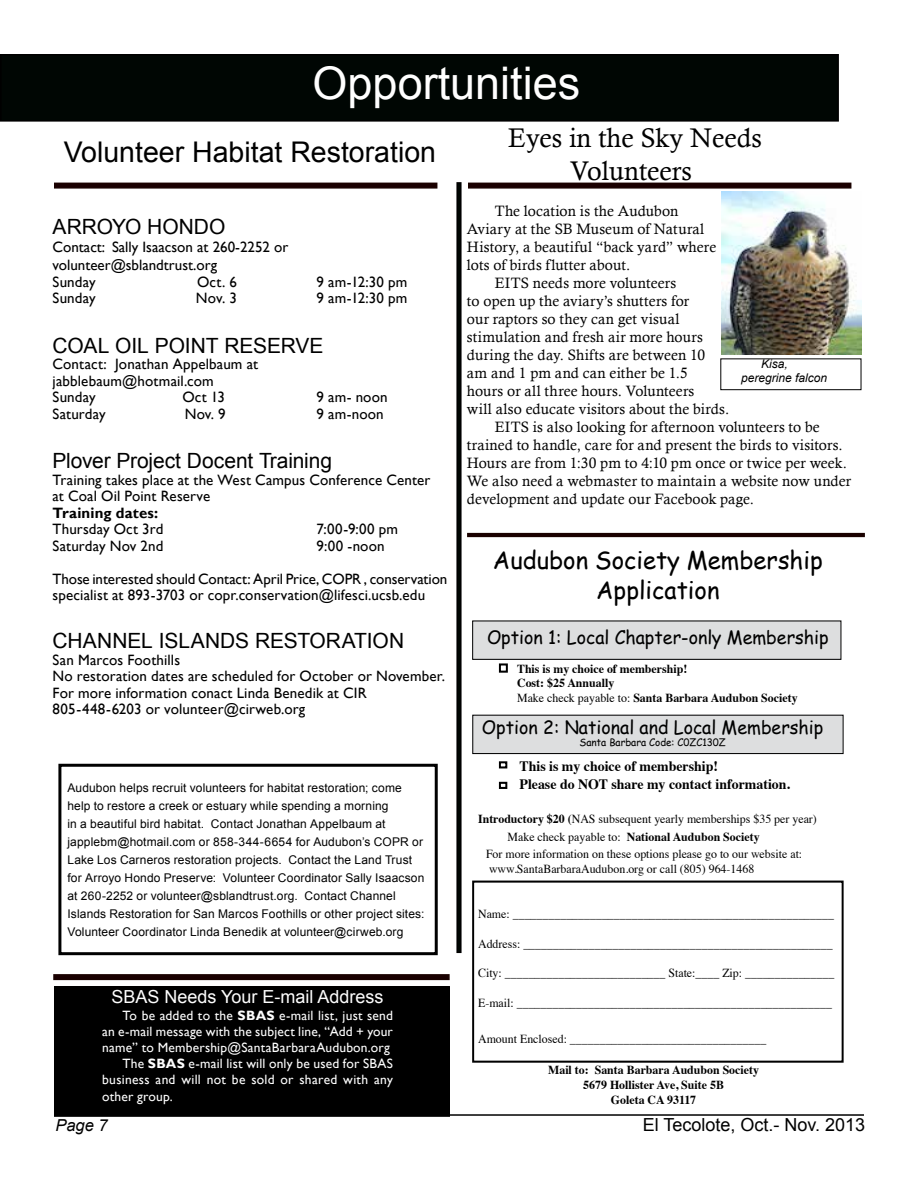
<style>
.page{position:relative;width:918px;height:1188px;background:#fff}
.page>*{position:absolute;margin:0;border:0;box-sizing:border-box;transform-origin:0 0}
.t1{font:45px "Arial";color:#fff}
.t2{font:28.5px "Arial";color:#000}
.t3{font:27px/32.4px "Calisto";color:#000;text-align:center}
.t4{font:24.6px/29.5px "Comic Sans MS";color:#000;text-align:center}
.t5{font:21px "Arial";letter-spacing:-.005em;color:#000}
.t6{font:18.45px "Comic Sans MS";color:#000}
.t7{font:18px "Arial";color:#fdfdfd}
.t8{font:18px "Arial";color:#000}
.t9{font:italic 16.5px "Arial";color:#000}
.t10{font:15px/16.5px "Gill Sans";letter-spacing:.005em;color:#000}
.t11{font:15px "Calisto";letter-spacing:.01em;color:#000}
.t12{font:700 15px "Gill Sans";letter-spacing:.01em;color:#000}
.t13{font:700 14.4px/18.5px "Times";color:#000}
.t14{font:13.5px "Gill Sans";letter-spacing:.015em;color:#fdfdfd}
.t15{font:12.3px/14.7px "Times";color:#000}
.t16{font:700 12.3px/14.7px "Times";color:#000}
.t17{font:12px/18px "Arial";letter-spacing:.01em;color:#000}
.t18{font:italic 12px/14.4px "Arial";color:#000}
.t19{font:10.2px "Comic Sans MS";color:#000}
.s1{font-weight:700}
.s2{font-weight:400}
</style>
<div class="page">
<div style="left:1px;top:55px;width:837px;height:66px;background:#000603"></div>
<div style="left:0;top:54px;width:839px;height:68px;border:2px solid #000"></div>
<hr style="left:54px;top:1114px;width:810px;height:2px;background:#000">
<div style="left:55px;top:987px;width:394px;height:129px;background:#000"></div>
<div style="left:54px;top:986px;width:396px;height:131px;border:2px solid #000"></div>
<svg style="left:468px;top:183px;width:383px;height:6px;background:#2a1312"></svg>
<hr style="left:467px;top:533px;width:398px;height:4px;background:#1a0001">
<svg style="left:54px;top:183px;width:383px;height:6px;background:#2a1312"></svg>
<svg style="left:53px;top:974px;width:397px;height:6px;background:#1e0505"></svg>
<div style="left:58px;top:764px;width:380px;height:191px;border:3px solid #000"></div>
<div style="left:456px;top:182px;width:6px;height:771px;border:2px solid #000"></div>
<div style="left:499px;top:663px;width:9px;height:10px;border:2px solid #000"></div>
<div style="left:472px;top:881px;width:372px;height:182px;border:2px solid #000"></div>
<div style="left:473px;top:715px;width:370px;height:39px;background:#dddedf"></div>
<div style="left:472px;top:715px;width:372px;height:39px;border:1px solid #000"></div>
<div style="left:473px;top:621px;width:368px;height:38px;background:#dddedf"></div>
<div style="left:472px;top:620px;width:369px;height:40px;border:1px solid #000"></div>
<div style="left:499px;top:761px;width:8px;height:7px;border:2px solid #000"></div>
<div style="left:499px;top:782px;width:8px;height:7px;border:2px solid #000"></div>
<img style="left:721px;top:191px;width:141px;height:164px">
<div style="left:721px;top:359px;width:140px;height:31px;border:1px solid #000"></div>
<h1 class="t1" style="left:313px;top:53px;width:269px">Opportunities</h1>
<h2 class="t2" style="left:64px;top:133px;width:374px">Volunteer Habitat Restoration</h2>
<h3 class="t3" style="left:508px;top:122px;width:255px">Eyes in the Sky Needs<br>Volunteers</h3>
<h3 class="t5" style="left:53px;top:213px;width:174px">ARROYO HONDO</h3>
<p class="t10" style="left:53px;top:238px;width:237px;line-height:18px">Contact: Sally Isaacson at 260-2252 or volunteer@sblandtrust.org</p>
<p class="t10" style="left:53px;top:273px;width:45px">Sunday</p>
<p class="t10" style="left:197px;top:273px;width:41px">Oct. 6</p>
<p class="t10" style="left:317px;top:273px;width:92px">9 am-12:30 pm</p>
<p class="t10" style="left:53px;top:290px;width:45px">Sunday</p>
<p class="t10" style="left:196px;top:290px;width:43px">Nov. 3</p>
<p class="t10" style="left:317px;top:290px;width:92px">9 am-12:30 pm</p>
<h3 class="t5" style="left:53px;top:331px;width:273px">COAL OIL POINT RESERVE</h3>
<p class="t10" style="left:53px;top:356px;width:207px">Contact: Jonathan Appelbaum at jabblebaum@hotmail.com<br>Sunday</p>
<p class="t10" style="left:182px;top:389px;width:44px">Oct 13</p>
<p class="t10" style="left:317px;top:389px;width:73px">9 am- noon</p>
<p class="t10" style="left:53px;top:405px;width:55px">Saturday</p>
<p class="t10" style="left:185px;top:405px;width:43px">Nov. 9</p>
<p class="t10" style="left:317px;top:405px;width:69px">9 am-noon</p>
<h3 class="t5" style="left:53px;top:447px;width:281px">Plover Project Docent Training</h3>
<p class="t10" style="left:53px;top:471px;width:380px">Training takes place at the West Campus Conference Center at Coal Oil Point Reserve</p>
<p class="t12" style="left:53px;top:503px;width:107px">Training dates:</p>
<p class="t10" style="left:53px;top:521px;width:112px">Thursday Oct 3rd</p>
<p class="t10" style="left:317px;top:521px;width:83px">7:00-9:00 pm</p>
<p class="t10" style="left:53px;top:537px;width:112px">Saturday Nov 2nd</p>
<p class="t10" style="left:317px;top:537px;width:70px">9:00 -noon</p>
<p class="t10" style="left:53px;top:570px;width:396px">Those interested should Contact: April Price, COPR , conservation specialist at 893-3703 or copr.conservation@lifesci.ucsb.edu</p>
<h3 class="t5" style="left:53px;top:627px;width:353px">CHANNEL ISLANDS RESTORATION</h3>
<p class="t10" style="left:53px;top:651px;width:394px">San Marcos Foothills<br>No restoration dates are scheduled for October or November.<br>For more information conact Linda Benedik at CIR 805-448-6203 or volunteer@cirweb.org</p>
<p class="t17" style="left:68px;top:779px;width:358px">Audubon helps recruit volunteers for habitat restoration; come help to restore a creek or estuary while spending a morning<br>in a beautiful bird habitat. Contact Jonathan Appelbaum at japplebm@hotmail.com or 858-344-6654 for Audubon’s COPR or Lake Los Carneros restoration projects. Contact the Land Trust for Arroyo Hondo Preserve: Volunteer Coordinator Sally Isaacson at 260-2252 or volunteer@sblandtrust.org. Contact Channel Islands Restoration for San Marcos Foothills or other project sites:<br>Volunteer Coordinator Linda Benedik at volunteer@cirweb.org</p>
<p class="t7" style="left:112px;top:985px;width:274px">SBAS Needs Your E-mail Address</p>
<p class="t14" style="left:122px;top:1007px;width:272px">To be added to the <span class="s1">SBAS</span> e-mail list, just send</p>
<p class="t14" style="left:102px;top:1023px;width:292px">an e-mail message with the subject line, “Add + your</p>
<p class="t14" style="left:102px;top:1040px;width:289px">name” to Membership@SantaBarbaraAudubon.org</p>
<p class="t14" style="left:122px;top:1056px;width:272px">The <span class="s1">SBAS</span> e-mail list will only be used for SBAS</p>
<p class="t14" style="left:102px;top:1072px;width:292px">business and will not be sold or shared with any</p>
<p class="t14" style="left:102px;top:1088px;width:72px">other group.</p>
<p class="t11" style="left:495px;top:202px;width:185px">The location is the Audubon</p>
<p class="t11" style="left:467px;top:220px;width:239px">Aviary at the SB Museum of Natural</p>
<p class="t11" style="left:467px;top:238px;width:251px">History, a beautiful “back yard” where</p>
<p class="t11" style="left:467px;top:256px;width:165px">lots of birds flutter about.</p>
<p class="t11" style="left:495px;top:274px;width:183px">EITS needs more volunteers</p>
<p class="t11" style="left:467px;top:292px;width:224px">to open up the aviary’s shutters for</p>
<p class="t11" style="left:467px;top:310px;width:214px">our raptors so they can get visual</p>
<p class="t11" style="left:467px;top:328px;width:237px">stimulation and fresh air more hours</p>
<p class="t11" style="left:467px;top:346px;width:240px">during the day. Shifts are between 10</p>
<p class="t11" style="left:467px;top:364px;width:223px">am and 1 pm and can either be 1.5</p>
<p class="t11" style="left:467px;top:382px;width:229px">hours or all three hours. Volunteers</p>
<p class="t11" style="left:467px;top:400px;width:264px">will also educate visitors about the birds.</p>
<p class="t11" style="left:495px;top:418px;width:327px">EITS is also looking for afternoon volunteers to be</p>
<p class="t11" style="left:467px;top:436px;width:377px">trained to handle, care for and present the birds to visitors.</p>
<p class="t11" style="left:467px;top:454px;width:382px">Hours are from 1:30 pm to 4:10 pm once or twice per week.</p>
<p class="t11" style="left:467px;top:472px;width:386px">We also need a webmaster to maintain a website now under</p>
<p class="t11" style="left:467px;top:490px;width:289px">development and update our Facebook page.</p>
<p class="t18" style="left:741px;top:357px;width:88px;text-indent:20px">Kisa, peregrine falcon</p>
<h3 class="t4" style="left:493px;top:545px;width:331px">Audubon Society Membership<br>Application</h3>
<p class="t6" style="left:487px;top:624px;width:343px">Option 1: Local Chapter-only Membership</p>
<p class="t16" style="left:517px;top:660px;width:282px">This is my choice of membership!<br>Cost: $25 Annually<br><span class="s2">Make check payable to:</span> Santa Barbara Audubon Society</p>
<p class="t6" style="left:482px;top:713px;width:343px">Option 2: National and Local Membership</p>
<p class="t19" style="left:580px;top:735px;width:148px">Santa Barbara Code: C0ZC130Z</p>
<p class="t13" style="left:520px;top:755px;width:272px">This is my choice of membership!<br>Please do NOT share my contact information.</p>
<p class="t15" style="left:478px;top:811px;width:340px"><span class="s1">Introductory $20 (</span>NAS subsequent yearly memberships $35 per year)</p>
<p class="t16" style="left:508px;top:828px;width:254px"><span class="s2">Make check payable to:</span> National Audubon Society</p>
<p class="t15" style="left:486px;top:846px;width:318px">For more information on these options please go to our website at: www.SantaBarbaraAudubon.org or call (805) 964-1468</p>
<p class="t15" style="left:478px;top:906px;width:357px">Name: ______________________________________________________</p>
<p class="t15" style="left:478px;top:935px;width:356px">Address: ____________________________________________________</p>
<p class="t15" style="left:478px;top:965px;width:358px">City: ___________________________ State:____ Zip: _______________</p>
<p class="t15" style="left:478px;top:994px;width:355px">E-mail: _____________________________________________________</p>
<p class="t15" style="left:478px;top:1030px;width:290px">Amount Enclosed: _________________________________</p>
<p class="t16" style="left:548px;top:1061px;width:212px;text-align:center">Mail to: Santa Barbara Audubon Society<br>5679 Hollister Ave, Suite 5B<br>Goleta CA 93117</p>
<p class="t9" style="left:55px;top:1115px;width:54px">Page 7</p>
<p class="t8" style="left:643px;top:1113px;width:224px">El Tecolote, Oct.- Nov. 2013</p>
</div>
